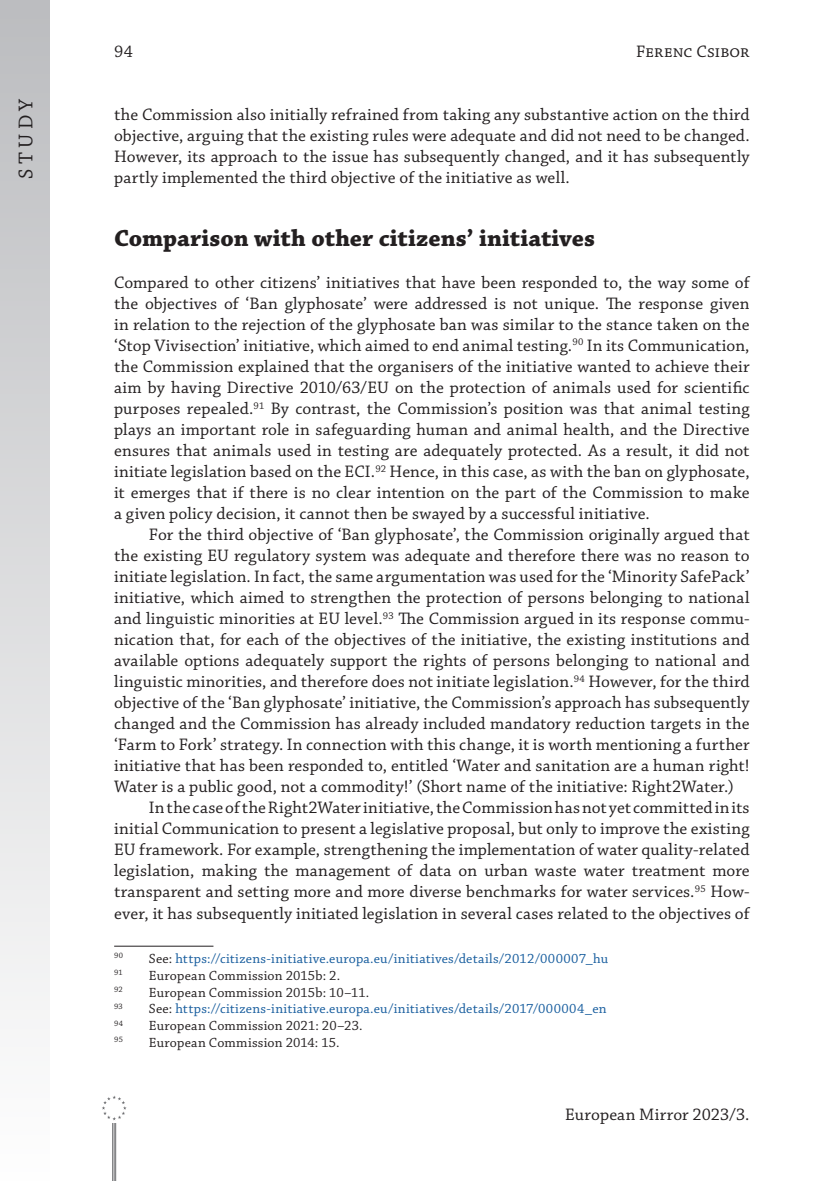
<style>
.page{position:relative;width:834px;height:1181px;background:#fff}
.page>*{position:absolute;margin:0;border:0;box-sizing:border-box;transform-origin:0 0}
._1_1__Head{font:700 24.5px "Chaparral Pro";letter-spacing:.005em;color:#231f20}
.t1{font:21px "Chaparral Pro";letter-spacing:.21em;color:#231f20}
._1__Body{font:17.5px/21px "Chaparral Pro";letter-spacing:.005em;color:#231f20;text-align:justify}
._2__Body_1st_paragraph{font:17.5px/21px "Chaparral Pro";letter-spacing:.005em;color:#231f20;text-align:justify}
.Footnote_text{font:14px "Chaparral Pro";letter-spacing:.015em;color:#175d9e}
.Footnote_text-2{font:14px "Chaparral Pro";letter-spacing:.01em;color:#231f20}
.Footnote_text-3{font:8.22px "Chaparral Pro";letter-spacing:.025em;color:#231f20}
.s1{color:#231f20}
</style>
<div class="page">
<div style="left:0;top:0;width:50px;height:1181px;background:linear-gradient(to bottom,#bbbcbf,#fefefe)"></div>
<hr style="left:112px;top:1107px;width:1px;height:74px;background:#6c6d70">
<hr style="left:114px;top:1107px;width:1px;height:74px;background:#6c6d70">
<hr style="left:115px;top:1107px;width:1px;height:74px;background:#6c6d70">
<div style="left:99px;top:1093px;width:30px;height:29px;background:#fff"></div>
<svg style="left:102px;top:1095px;width:24px;height:25px"></svg>
<hr style="left:114px;top:946px;width:99px;height:1px;background:#231f20">
<p class="_1__Body" style="left:114px;top:42px;width:20px">94</p>
<p class="_1__Body" style="left:636px;top:42px;width:115px">Ferenc Csibor</p>
<p class="t1" style="left:14px;top:179px;width:82px;rotate:-90deg">STUDY</p>
<p class="_1__Body" style="left:114px;top:105px;width:637px">the Commission also initially refrained from taking any substantive action on the third objective, arguing that the existing rules were adequate and did not need to be changed.<br>However, its approach to the issue has subsequently changed, and it has subsequently partly implemented the third objective of the initiative as well.</p>
<p class="_1_1__Head" style="left:114px;top:224px;width:482px">Comparison with other citizens’ initiatives</p>
<p class="_2__Body_1st_paragraph" style="left:114px;top:273px;width:637px">Compared to other citizens’ initiatives that have been responded to, the way some of the objectives of ‘Ban glyphosate’ were addressed is not unique. The response given in relation to the rejection of the glyphosate ban was similar to the stance taken on the ‘Stop Vivisection’ initiative, which aimed to end animal testing.<sup>90</sup> In its Communication, the Commission explained that the organisers of the initiative wanted to achieve their aim by having Directive 2010/63/EU on the protection of animals used for scientific purposes repealed.<sup>91</sup> By contrast, the Commission’s position was that animal testing plays an important role in safeguarding human and animal health, and the Directive ensures that animals used in testing are adequately protected. As a result, it did not initiate legislation based on the ECI.<sup>92</sup> Hence, in this case, as with the ban on glyphosate, it emerges that if there is no clear intention on the part of the Commission to make a given policy decision, it cannot then be swayed by a successful initiative.</p>
<p class="_1__Body" style="left:114px;top:525px;width:637px;text-indent:35px">For the third objective of ‘Ban glyphosate’, the Commission originally argued that the existing EU regulatory system was adequate and therefore there was no reason to initiate legislation. In fact, the same argumentation was used for the ‘Minority SafePack’ initiative, which aimed to strengthen the protection of persons belonging to national and linguistic minorities at EU level.<sup>93</sup> The Commission argued in its response commu&shy;nication that, for each of the objectives of the initiative, the existing institutions and available options adequately support the rights of persons belonging to national and linguistic minorities, and therefore does not initiate legislation.<sup>94</sup> However, for the third objective of the ‘Ban glyphosate’ initiative, the Commission’s approach has subsequently changed and the Commission has already included mandatory reduction targets in the ‘Farm to Fork’ strategy. In connection with this change, it is worth mentioning a further initiative that has been responded to, entitled ‘Water and sanitation are a human right!<br>Water is a public good, not a commodity!’ (Short name of the initiative: Right2Water.)</p>
<p class="_1__Body" style="left:114px;top:798px;width:636px;text-indent:35px">In the case of the Right2Water initiative, the Commission has not yet committed in its initial Communication to present a legislative proposal, but only to improve the existing EU framework. For example, strengthening the implementation of water quality-related legislation, making the management of data on urban waste water treatment more transparent and setting more and more diverse benchmarks for water services.<sup>95</sup> How&shy;ever, it has subsequently initiated legislation in several cases related to the objectives of</p>
<p class="Footnote_text-3" style="left:114px;top:951px;width:10px">90</p>
<p class="Footnote_text" style="left:149px;top:951px;width:461px"><span class="s1">See:</span> https://citizens-initiative.europa.eu/initiatives/details/2012/000007_hu</p>
<p class="Footnote_text-3" style="left:114px;top:968px;width:10px">91</p>
<p class="Footnote_text-2" style="left:149px;top:967px;width:193px">European Commission 2015b: 2.</p>
<p class="Footnote_text-3" style="left:114px;top:984px;width:10px">92</p>
<p class="Footnote_text-2" style="left:149px;top:984px;width:222px">European Commission 2015b: 10–11.</p>
<p class="Footnote_text-3" style="left:114px;top:1001px;width:10px">93</p>
<p class="Footnote_text" style="left:149px;top:1001px;width:459px"><span class="s1">See:</span> https://citizens-initiative.europa.eu/initiatives/details/2017/000004_en</p>
<p class="Footnote_text-3" style="left:114px;top:1018px;width:10px">94</p>
<p class="Footnote_text-2" style="left:149px;top:1018px;width:215px">European Commission 2021: 20–23.</p>
<p class="Footnote_text-3" style="left:114px;top:1035px;width:10px">95</p>
<p class="Footnote_text-2" style="left:149px;top:1035px;width:192px">European Commission 2014: 15.</p>
<p class="_1__Body" style="left:565px;top:1105px;width:186px">European Mirror 2023/3.</p>
</div>
